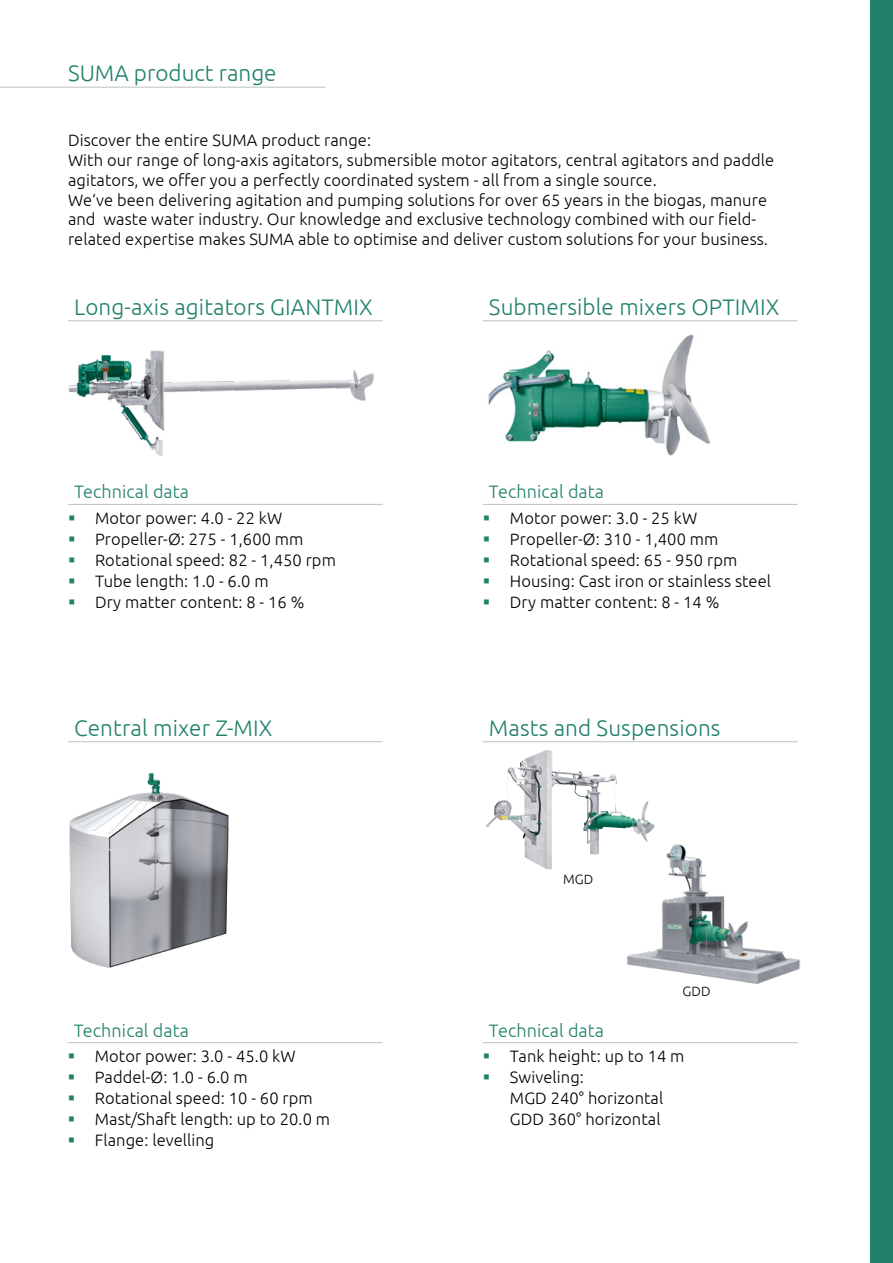
<style>
.page{position:relative;width:893px;height:1263px;background:#fff}
.page>*{position:absolute;margin:0;border:0;box-sizing:border-box;transform-origin:0 0}
.Text_Tabelle_Regular{font:300 22.5px "Ubuntu";letter-spacing:.005em;color:#21816a}
.Überschrift_1{font:300 22.5px "Ubuntu";color:#21816a}
.Text_Tabelle_Regular-2{font:300 18px "Ubuntu";letter-spacing:.005em;color:#21816a}
.Text_Tabelle_Regular-3{font:300 16.5px/19.8px "Ubuntu";letter-spacing:.005em;color:#000}
.Absatzformat_2{font:300 16.5px/21px "Ubuntu";letter-spacing:.005em;color:#000}
.Text_Tabelle_Regular-4{font:300 13.5px "Ubuntu";letter-spacing:.005em;color:#000}
</style>
<div class="page">
<div style="left:871px;top:0;width:22px;height:1263px;background:#21816a"></div>
<hr style="left:0;top:87px;width:326px;height:1px;background:#bec1c2">
<hr style="left:68px;top:504px;width:315px;height:1px;background:#bec1c2">
<hr style="left:68px;top:320px;width:315px;height:1px;background:#bec1c2">
<hr style="left:68px;top:741px;width:315px;height:1px;background:#bec1c2">
<hr style="left:68px;top:1042px;width:314px;height:1px;background:#bec1c2">
<hr style="left:483px;top:1042px;width:315px;height:1px;background:#bec1c2">
<hr style="left:483px;top:320px;width:315px;height:1px;background:#bec1c2">
<hr style="left:483px;top:741px;width:315px;height:1px;background:#bec1c2">
<hr style="left:483px;top:504px;width:315px;height:1px;background:#bec1c2">
<img style="left:68px;top:350px;width:306px;height:106px">
<img style="left:488px;top:334px;width:222px;height:122px">
<img style="left:69px;top:773px;width:160px;height:195px">
<img style="left:486px;top:750px;width:169px;height:119px">
<img style="left:624px;top:841px;width:177px;height:143px">
<p class="Überschrift_1" style="left:68px;top:60px;width:210px">SUMA product range</p>
<p class="Text_Tabelle_Regular-3" style="left:68px;top:130px;width:708px">Discover the entire SUMA product range:<br>With our range of long-axis agitators, submersible motor agitators, central agitators and paddle agitators, we offer you a perfectly coordinated system - all from a single source.</p>
<p class="Text_Tabelle_Regular-3" style="left:68px;top:189px;width:701px">We‘ve been delivering agitation and pumping solutions for over 65 years in the biogas, manure and waste water industry. Our knowledge and exclusive technology combined with our field&shy;related expertise makes SUMA able to optimise and deliver custom solutions for your business.</p>
<p class="Text_Tabelle_Regular" style="left:74px;top:293px;width:300px">Long-axis agitators GIANTMIX</p>
<p class="Text_Tabelle_Regular-2" style="left:74px;top:481px;width:117px">Technical data</p>
<p class="Absatzformat_2" style="left:95px;top:507px;width:189px">Motor power: 4.0 - 22 kW</p>
<p class="Absatzformat_2" style="left:95px;top:528px;width:210px">Propeller-Ø: 275 - 1,600 mm</p>
<p class="Absatzformat_2" style="left:95px;top:549px;width:242px">Rotational speed: 82 - 1,450 rpm</p>
<p class="Absatzformat_2" style="left:95px;top:570px;width:175px">Tube length: 1.0 - 6.0 m</p>
<p class="Absatzformat_2" style="left:95px;top:591px;width:211px">Dry matter content: 8 - 16 %</p>
<p class="Text_Tabelle_Regular" style="left:74px;top:714px;width:200px">Central mixer Z-MIX</p>
<p class="Text_Tabelle_Regular-2" style="left:74px;top:1019px;width:117px">Technical data</p>
<p class="Absatzformat_2" style="left:95px;top:1045px;width:202px">Motor power: 3.0 - 45.0 kW</p>
<p class="Absatzformat_2" style="left:95px;top:1066px;width:154px">Paddel-Ø: 1.0 - 6.0 m</p>
<p class="Absatzformat_2" style="left:95px;top:1087px;width:219px">Rotational speed: 10 - 60 rpm</p>
<p class="Absatzformat_2" style="left:95px;top:1108px;width:237px">Mast/Shaft length: up to 20.0 m</p>
<p class="Absatzformat_2" style="left:95px;top:1129px;width:121px">Flange: levelling</p>
<p class="Text_Tabelle_Regular" style="left:489px;top:293px;width:292px">Submersible mixers OPTIMIX</p>
<p class="Text_Tabelle_Regular-2" style="left:489px;top:481px;width:117px">Technical data</p>
<p class="Absatzformat_2" style="left:510px;top:507px;width:189px">Motor power: 3.0 - 25 kW</p>
<p class="Absatzformat_2" style="left:510px;top:528px;width:210px">Propeller-Ø: 310 - 1,400 mm</p>
<p class="Absatzformat_2" style="left:510px;top:549px;width:229px">Rotational speed: 65 - 950 rpm</p>
<p class="Absatzformat_2" style="left:510px;top:570px;width:263px">Housing: Cast iron or stainless steel</p>
<p class="Absatzformat_2" style="left:510px;top:591px;width:211px">Dry matter content: 8 - 14 %</p>
<p class="Text_Tabelle_Regular" style="left:489px;top:714px;width:233px">Masts and Suspensions</p>
<p class="Text_Tabelle_Regular-4" style="left:563px;top:870px;width:32px">MGD</p>
<p class="Text_Tabelle_Regular-4" style="left:682px;top:983px;width:29px">GDD</p>
<p class="Text_Tabelle_Regular-2" style="left:489px;top:1019px;width:117px">Technical data</p>
<p class="Absatzformat_2" style="left:510px;top:1045px;width:176px">Tank height: up to 14 m</p>
<p class="Absatzformat_2" style="left:510px;top:1066px;width:155px">Swiveling:<br>MGD 240° horizontal</p>
<p class="Absatzformat_2" style="left:510px;top:1108px;width:152px">GDD 360° horizontal</p>
</div>
